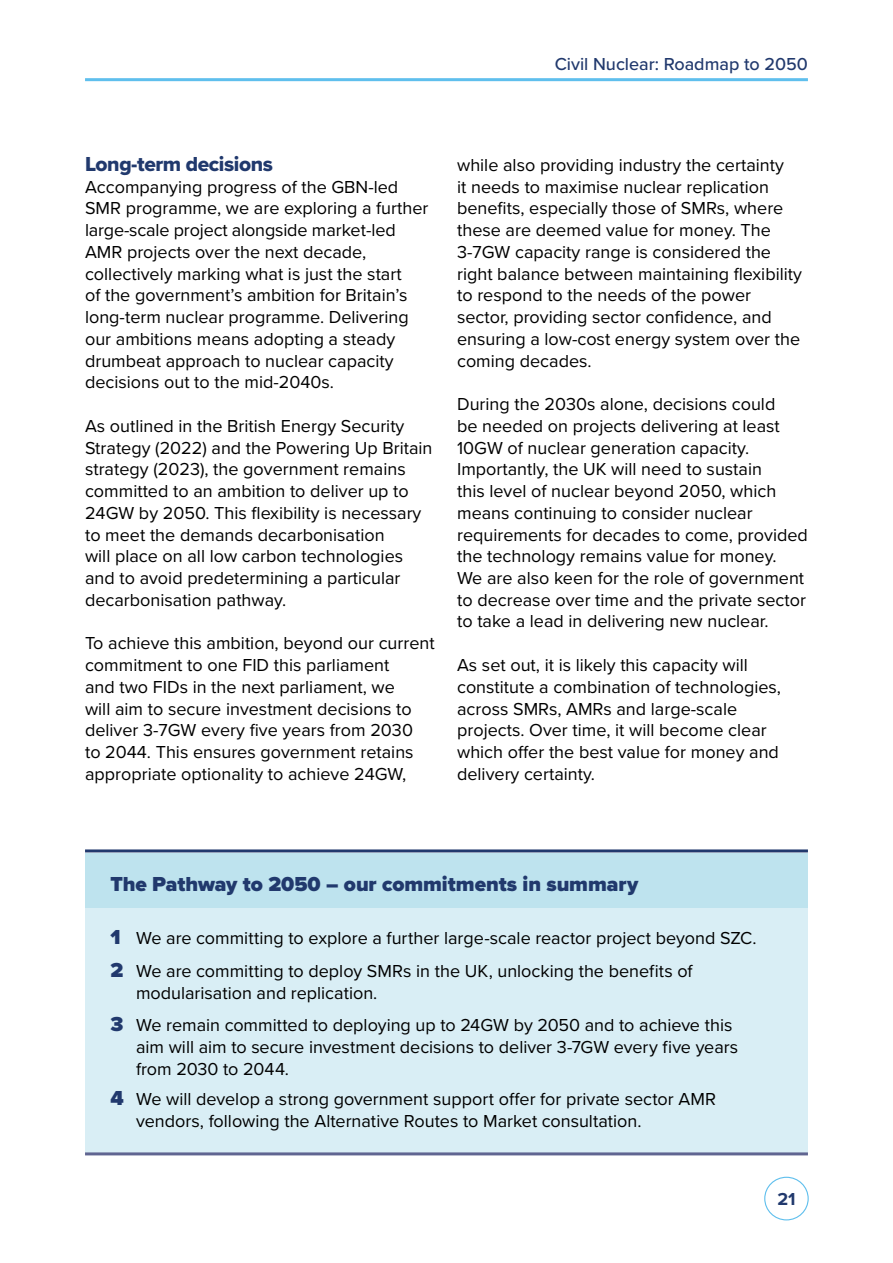
<style>
.page{position:relative;width:893px;height:1263px;background:#fff}
.page>*{position:absolute;margin:0;border:0;box-sizing:border-box;transform-origin:0 0}
.Summary___H1{font:900 21px "Proxima Nova";letter-spacing:-.005em;color:#21396d}
.t1{font:21px "Proxima Nova Extrabld";letter-spacing:-.02em;color:#21396d}
.Body{font:18px/21.8px "Proxima Nova";color:#000}
.Summary___numbered_list{font:18px/21.8px "Proxima Nova";color:#000}
.Summary___numbered_list___rule{font:18px/21.8px "Proxima Nova";color:#000}
.t2{font:500 18px "Proxima Nova";color:#21396d}
.t3{font:700 18px "Proxima Nova";color:#21396d}
.s1{font-weight:900;font-size:21px;color:#21396d}
</style>
<div class="page">
<div style="left:85px;top:853px;width:723px;height:59px;background:#bee3ee"></div>
<hr style="left:85px;top:849px;width:723px;height:3px;background:#21396d">
<div style="left:85px;top:909px;width:723px;height:65px;background:#d9eef5"></div>
<div style="left:85px;top:941px;width:723px;height:87px;background:#d9eef5"></div>
<div style="left:85px;top:996px;width:723px;height:108px;background:#d9eef5"></div>
<div style="left:85px;top:1067px;width:723px;height:87px;background:#d9eef5"></div>
<hr style="left:85px;top:1152px;width:723px;height:3px;background:#606591">
<div style="left:764px;top:1177px;width:45px;height:43px;border:1px solid #5fbfed;border-radius:50%"></div>
<hr style="left:85px;top:78px;width:723px;height:3px;background:#5fbfed">
<p class="t2" style="left:555px;top:50px;width:255px">Civil Nuclear: Roadmap to 2050</p>
<h2 class="t1" style="left:85px;top:148px;width:189px">Long-term decisions</h2>
<p class="Body" style="left:85px;top:175px;width:345px">Accompanying progress of the GBN-led SMR programme, we are exploring a further large-scale project alongside market-led AMR projects over the next decade, collectively marking what is just the start<br>of the government’s ambition for Britain’s long-term nuclear programme. Delivering our ambitions means adopting a steady drumbeat approach to nuclear capacity decisions out to the mid-2040s.</p>
<p class="Body" style="left:85px;top:414px;width:349px">As outlined in the British Energy Security Strategy (2022) and the Powering Up Britain strategy (2023), the government remains committed to an ambition to deliver up to 24GW by 2050. This flexibility is necessary to meet the demands decarbonisation<br>will place on all low carbon technologies and to avoid predetermining a particular decarbonisation pathway.</p>
<p class="Body" style="left:85px;top:632px;width:351px">To achieve this ambition, beyond our current commitment to one FID this parliament<br>and two FIDs in the next parliament, we<br>will aim to secure investment decisions to deliver 3-7GW every five years from 2030<br>to 2044. This ensures government retains appropriate optionality to achieve 24GW,</p>
<p class="Body" style="left:457px;top:153px;width:346px">while also providing industry the certainty<br>it needs to maximise nuclear replication benefits, especially those of SMRs, where these are deemed value for money. The 3-7GW capacity range is considered the right balance between maintaining flexibility to respond to the needs of the power sector, providing sector confidence, and ensuring a low-cost energy system over the coming decades.</p>
<p class="Body" style="left:457px;top:392px;width:352px">During the 2030s alone, decisions could<br>be needed on projects delivering at least 10GW of nuclear generation capacity.<br>Importantly, the UK will need to sustain<br>this level of nuclear beyond 2050, which means continuing to consider nuclear requirements for decades to come, provided the technology remains value for money.<br>We are also keen for the role of government to decrease over time and the private sector to take a lead in delivering new nuclear.</p>
<p class="Body" style="left:457px;top:653px;width:325px">As set out, it is likely this capacity will constitute a combination of technologies, across SMRs, AMRs and large-scale projects. Over time, it will become clear which offer the best value for money and delivery certainty.</p>
<h1 class="Summary___H1" style="left:111px;top:868px;width:529px">The Pathway to 2050 – our commitments in summary</h1>
<p class="Summary___numbered_list" style="left:111px;top:927px;width:648px"><span class="s1">1</span> We are committing to explore a further large-scale reactor project beyond SZC.</p>
<p class="Summary___numbered_list" style="left:136px;top:959px;width:558px;text-indent:-26px"><span class="s1">2</span> We are committing to deploy SMRs in the UK, unlocking the benefits of modularisation and replication.</p>
<p class="Summary___numbered_list" style="left:136px;top:1014px;width:604px;text-indent:-26px"><span class="s1">3</span> We remain committed to deploying up to 24GW by 2050 and to achieve this aim will aim to secure investment decisions to deliver 3-7GW every five years from 2030 to 2044.</p>
<p class="Summary___numbered_list___rule" style="left:136px;top:1087px;width:582px;text-indent:-26px"><span class="s1">4</span> We will develop a strong government support offer for private sector AMR vendors, following the Alternative Routes to Market consultation.</p>
<p class="t3" style="left:777px;top:1185px;width:20px">21</p>
</div>
